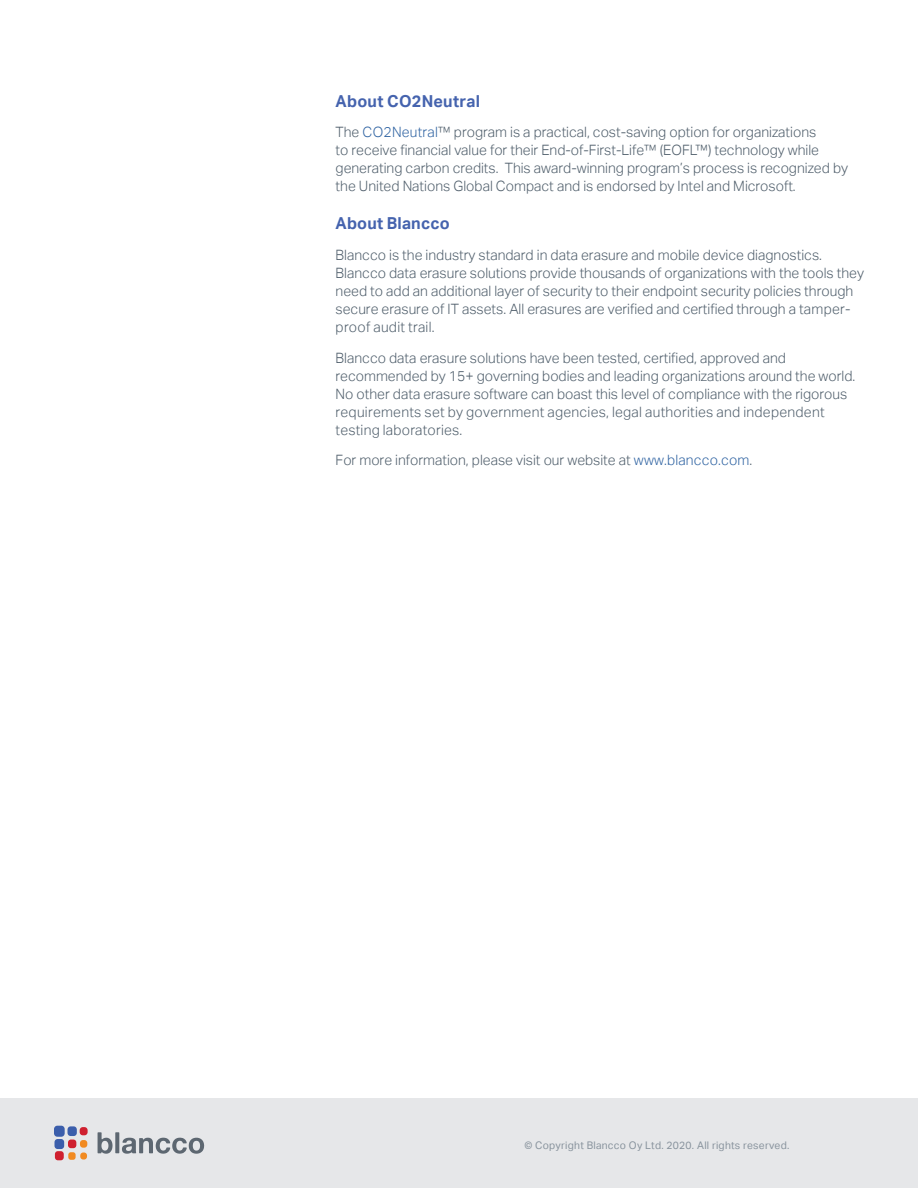
<style>
.page{position:relative;width:918px;height:1188px;background:#fff}
.page>*{position:absolute;margin:0;border:0;box-sizing:border-box;transform-origin:0 0}
.t1{font:700 16.5px "Aktiv Grotesk";letter-spacing:.015em;color:#4563ae}
.t2{font:300 14.25px/18px "Aktiv Grotesk";color:#4f5e6b}
.t3{font:10.5px "Aktiv Grotesk";letter-spacing:.025em;color:#88939d}
.s1{color:#2f63a2}
</style>
<div class="page">
<div style="left:0;top:1098px;width:918px;height:90px;background:#e6e7e9"></div>
<svg style="left:98px;top:1132px;width:106px;height:22px"></svg>
<div style="left:68px;top:1152px;width:8px;height:8px;background:#f18a21;border-radius:3px"></div>
<div style="left:80px;top:1152px;width:7px;height:8px;background:#f18a21;border-radius:3px"></div>
<div style="left:80px;top:1140px;width:7px;height:8px;background:#f18a21;border-radius:3px"></div>
<div style="left:55px;top:1139px;width:9px;height:10px;background:#3b5eab;border-radius:3px"></div>
<div style="left:54px;top:1126px;width:11px;height:11px;background:#3b5eab;border-radius:3px"></div>
<div style="left:68px;top:1126px;width:9px;height:10px;background:#3b5eab;border-radius:3px"></div>
<div style="left:55px;top:1151px;width:9px;height:9px;background:#cf202f;border-radius:3px"></div>
<div style="left:68px;top:1140px;width:8px;height:8px;background:#cf202f;border-radius:3px"></div>
<div style="left:80px;top:1127px;width:8px;height:8px;background:#cf202f;border-radius:3px"></div>
<p class="t1" style="left:336px;top:91px;width:146px">About CO2Neutral</p>
<p class="t2" style="left:336px;top:123px;width:514px">The <span class="s1">CO2Neutral</span>™ program is a practical, cost-saving option for organizations<br>to receive financial value for their End-of-First-Life™ (EOFL™) technology while generating carbon credits. This award-winning program’s process is recognized by the United Nations Global Compact and is endorsed by Intel and Microsoft.</p>
<p class="t1" style="left:336px;top:214px;width:116px">About Blancco</p>
<p class="t2" style="left:336px;top:246px;width:530px">Blancco is the industry standard in data erasure and mobile device diagnostics.<br>Blancco data erasure solutions provide thousands of organizations with the tools they need to add an additional layer of security to their endpoint security policies through secure erasure of IT assets. All erasures are verified and certified through a tamper&shy;proof audit trail.</p>
<p class="t2" style="left:336px;top:349px;width:521px">Blancco data erasure solutions have been tested, certified, approved and recommended by 15+ governing bodies and leading organizations around the world.<br>No other data erasure software can boast this level of compliance with the rigorous requirements set by government agencies, legal authorities and independent testing laboratories.</p>
<p class="t2" style="left:336px;top:451px;width:418px">For more information, please visit our website at <span class="s1">www.blancco.com</span>.</p>
<p class="t3" style="left:524px;top:1139px;width:267px">© Copyright Blancco Oy Ltd. 2020. All rights reserved.</p>
</div>
